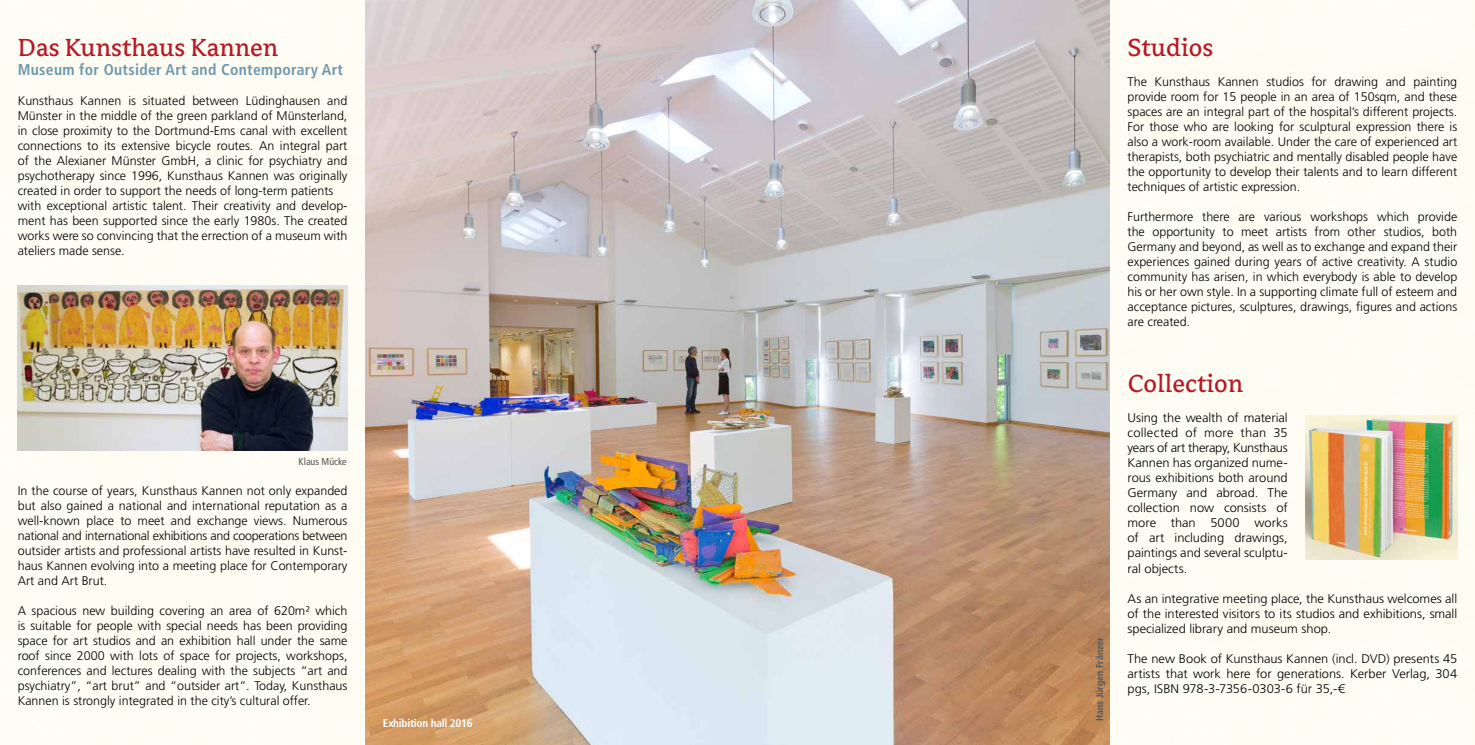
<style>
.page{position:relative;width:1475px;height:745px;background:#fff}
.page>*{position:absolute;margin:0;border:0;box-sizing:border-box;transform-origin:0 0}
.t1{font:27.5px "Avance Pro";color:#b51b26}
.t2{font:700 condensed 15.62px "Frutiger LT Std";letter-spacing:.02em;color:#7098ac}
.t3{font:300 12.5px/15px "Frutiger LT Std";color:#000;text-align:justify}
.t4{font:700 condensed 11.25px "Frutiger LT Std";letter-spacing:-.02em;color:#fff}
.t5{font:700 condensed 10px "Frutiger LT Std";color:#565655}
.t6{font:condensed 10px "Frutiger LT Std";color:#565655}
</style>
<div class="page">
<div style="left:0;top:0;width:1474px;height:744px;background:#fefcf3"></div>
<img style="left:365px;top:0;width:744px;height:744px">
<img style="left:18px;top:285px;width:329px;height:165px">
<img style="left:1305px;top:415px;width:151px;height:144px">
<h1 class="t1" style="left:18px;top:32px;width:262px">Das Kunsthaus Kannen</h1>
<p class="t2" style="left:18px;top:60px;width:327px">Museum for Outsider Art and Contemporary Art</p>
<p class="t3" style="left:18px;top:93px;width:331px;text-align:left">Kunsthaus Kannen is situated between Lüdinghausen and Münster in the middle of the green parkland of Münsterland, in close proximity to the Dortmund-Ems canal with excellent connections to its extensive bicycle routes. An integral part of the Alexianer Münster GmbH, a clinic for psychiatry and psychotherapy since 1996, Kunsthaus Kannen was originally created in order to support the needs of long-term patients with exceptional artistic talent. Their creativity and develop&shy;ment has been supported since the early 1980s. The created works were so convincing that the errection of a museum with ateliers made sense.</p>
<p class="t6" style="left:298px;top:455px;width:49px">Klaus Mücke</p>
<p class="t3" style="left:18px;top:483px;width:331px">In the course of years, Kunsthaus Kannen not only expanded but also gained a national and international reputation as a well-known place to meet and exchange views. Numerous national and international exhibitions and cooperations between outsider artists and professional artists have resulted in Kunst&shy;haus Kannen evolving into a meeting place for Contemporary Art and Art Brut.</p>
<p class="t3" style="left:18px;top:603px;width:331px">A spacious new building covering an area of 620m² which is suitable for people with special needs has been providing space for art studios and an exhibition hall under the same roof since 2000 with lots of space for projects, workshops, conferences and lectures dealing with the subjects “art and psychiatry”, “art brut” and “outsider art”. Today, Kunsthaus Kannen is strongly integrated in the city’s cultural offer.</p>
<p class="t4" style="left:383px;top:715px;width:91px">Exhibition hall 2016</p>
<p class="t5" style="left:1093px;top:721px;width:85px;rotate:-90deg">Hans Jürgen Fränzer</p>
<h1 class="t1" style="left:1127px;top:32px;width:87px">Studios</h1>
<p class="t3" style="left:1127px;top:74px;width:331px">The Kunsthaus Kannen studios for drawing and painting provide room for 15 people in an area of 150sqm, and these spaces are an integral part of the hospital’s different projects.<br>For those who are looking for sculptural expression there is also a work-room available. Under the care of experienced art therapists, both psychiatric and mentally disabled people have the opportunity to develop their talents and to learn different techniques of artistic expression.</p>
<p class="t3" style="left:1127px;top:209px;width:331px">Furthermore there are various workshops which provide the opportunity to meet artists from other studios, both Germany and beyond, as well as to exchange and expand their experiences gained during years of active creativity. A studio community has arisen, in which everybody is able to develop his or her own style. In a supporting climate full of esteem and acceptance pictures, sculptures, drawings, figures and actions are created.</p>
<h1 class="t1" style="left:1127px;top:368px;width:117px">Collection</h1>
<p class="t3" style="left:1127px;top:410px;width:162px">Using the wealth of material collected of more than 35 years of art therapy, Kunsthaus Kannen has organized nume&shy;rous exhibitions both around Germany and abroad. The collection now consists of more than 5000 works of art including drawings, paintings and several sculptu&shy;ral objects.</p>
<p class="t3" style="left:1127px;top:590px;width:331px">As an integrative meeting place, the Kunsthaus welcomes all of the interested visitors to its studios and exhibitions, small specialized library and museum shop.</p>
<p class="t3" style="left:1127px;top:650px;width:331px">The new Book of Kunsthaus Kannen (incl. DVD) presents 45 artists that work here for generations. Kerber Verlag, 304 pgs, ISBN 978-3-7356-0303-6 für 35,-€</p>
</div>
